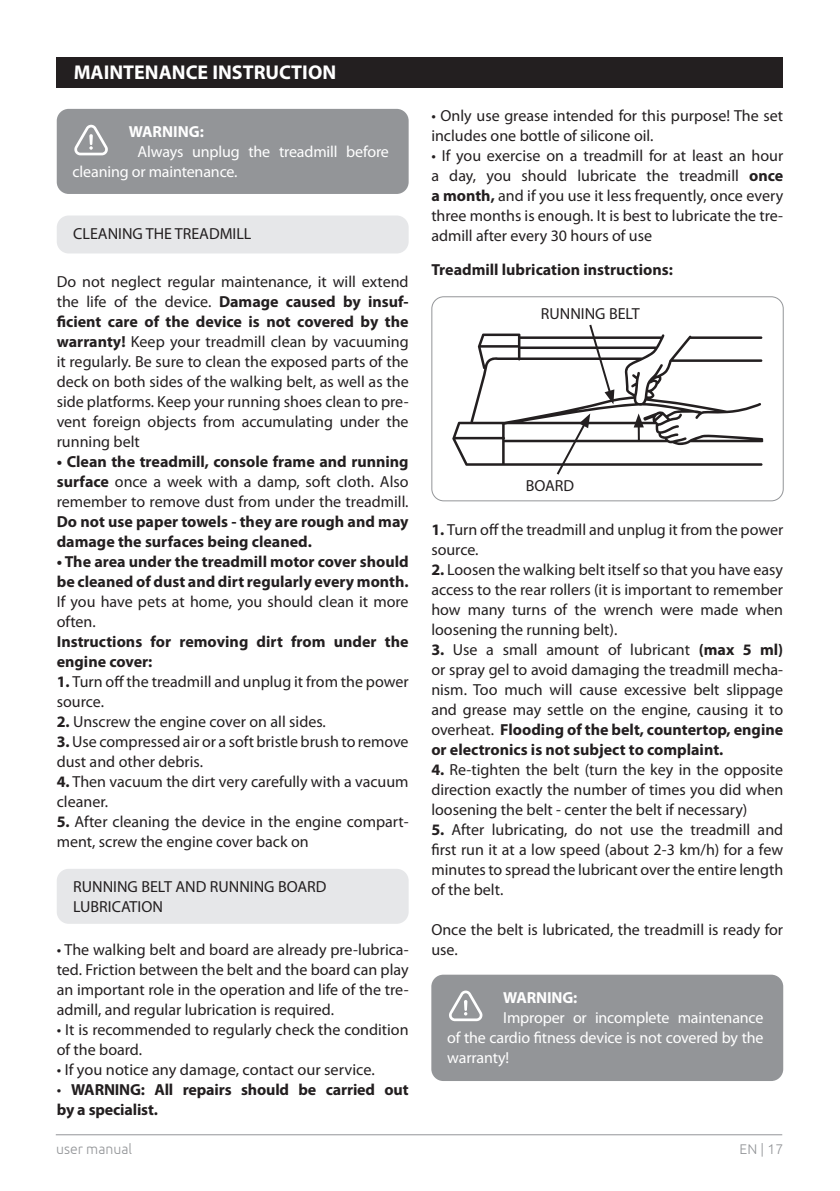
<style>
.page{position:relative;width:840px;height:1191px;background:#fff}
.page>*{position:absolute;margin:0;border:0;box-sizing:border-box;transform-origin:0 0}
.t1{font:700 20px "Myriad Pro";color:#fff}
.t2{font:16px/20px "Myriad Pro";color:#231f20}
.t3{font:700 16px/20px "Myriad Pro";color:#231f20;text-align:justify}
.t4{font:16px/20px "Myriad Pro";letter-spacing:-.01em;color:#fff}
.t5{font:700 16px "Myriad Pro";letter-spacing:-.01em;color:#fff}
.t6{font:300 14px "Ubuntu";color:#939598}
.s1{font-weight:700}
.s2{font-weight:400}
</style>
<div class="page">
<hr style="left:56px;top:1134px;width:725px;height:1px;background:#939598">
<div style="left:57px;top:57px;width:725px;height:30px;background:#231f20"></div>
<div style="left:57px;top:109px;width:351px;height:85px;background:#939598;border-radius:12px"></div>
<div style="left:431px;top:974px;width:351px;height:107px;background:#939598;border-radius:12px"></div>
<svg style="left:74px;top:125px;width:34px;height:30px"></svg>
<svg style="left:449px;top:990px;width:33px;height:31px"></svg>
<div style="left:57px;top:215px;width:351px;height:38px;background:#e6e7e9;border-radius:12px"></div>
<div style="left:57px;top:869px;width:351px;height:54px;background:#e6e7e9;border-radius:12px"></div>
<div style="left:431px;top:296px;width:352px;height:205px;border:1px solid #939598;border-radius:12px"></div>
<svg style="left:452px;top:333px;width:310px;height:133px"></svg>
<svg style="left:554px;top:413px;width:36px;height:62px"></svg>
<svg style="left:633px;top:413px;width:10px;height:28px"></svg>
<svg style="left:587px;top:324px;width:27px;height:80px"></svg>
<p class="t1" style="left:74px;top:59px;width:264px">MAINTENANCE INSTRUCTION</p>
<p class="t5" style="left:129px;top:121px;width:77px">WARNING:</p>
<p class="t4" style="left:73px;top:141px;width:318px;text-indent:65px">Always unplug the treadmill before cleaning or maintenance.</p>
<p class="t2" style="left:73px;top:223px;width:180px">CLEANING THE TREADMILL</p>
<p class="t2" style="left:57px;top:271px;width:353px;text-align:justify">Do not neglect regular maintenance, it will extend the life of the device. <span class="s1">Damage caused by insuf&shy;ficient care of the device is not covered by the warranty!</span> Keep your treadmill clean by vacuuming it regularly. Be sure to clean the exposed parts of the deck on both sides of the walking belt, as well as the side platforms. Keep your running shoes clean to pre&shy;vent foreign objects from accumulating under the running belt</p>
<p class="t3" style="left:57px;top:451px;width:353px">• Clean the treadmill, console frame and running surface <span class="s2">once a week with a damp, soft cloth. Also remember to remove dust from under the treadmill.<br></span>Do not use paper towels - they are rough and may damage the surfaces being cleaned.</p>
<p class="t3" style="left:57px;top:551px;width:353px">• The area under the treadmill motor cover should be cleaned of dust and dirt regularly every month.<br><span class="s2">If you have pets at home, you should clean it more often.</span></p>
<p class="t3" style="left:57px;top:631px;width:353px">Instructions for removing dirt from under the engine cover:</p>
<p class="t2" style="left:57px;top:671px;width:353px"><span class="s1">1.</span> Turn off the treadmill and unplug it from the power source.</p>
<p class="t2" style="left:57px;top:711px;width:270px"><span class="s1">2.</span> Unscrew the engine cover on all sides.</p>
<p class="t2" style="left:57px;top:731px;width:353px"><span class="s1">3.</span> Use compressed air or a soft bristle brush to remove dust and other debris.</p>
<p class="t2" style="left:57px;top:771px;width:353px"><span class="s1">4.</span> Then vacuum the dirt very carefully with a vacuum cleaner.</p>
<p class="t2" style="left:57px;top:811px;width:353px"><span class="s1">5.</span> After cleaning the device in the engine compart&shy;ment, screw the engine cover back on</p>
<p class="t2" style="left:73px;top:876px;width:255px">RUNNING BELT AND RUNNING BOARD<br>LUBRICATION</p>
<p class="t2" style="left:57px;top:939px;width:353px;text-align:justify">• The walking belt and board are already pre-lubrica&shy;ted. Friction between the belt and the board can play an important role in the operation and life of the tre&shy;admill, and regular lubrication is required.</p>
<p class="t2" style="left:57px;top:1019px;width:353px">• It is recommended to regularly check the condition of the board.</p>
<p class="t2" style="left:57px;top:1059px;width:319px">• If you notice any damage, contact our service.</p>
<p class="t3" style="left:57px;top:1078px;width:353px"><span class="s2">•</span> WARNING: All repairs should be carried out by a specialist.</p>
<p class="t2" style="left:431px;top:105px;width:353px">• Only use grease intended for this purpose! The set includes one bottle of silicone oil.</p>
<p class="t2" style="left:431px;top:145px;width:353px;text-align:justify">• If you exercise on a treadmill for at least an hour a day, you should lubricate the treadmill <span class="s1">once a month,</span> and if you use it less frequently, once every three months is enough. It is best to lubricate the tre&shy;admill after every 30 hours of use</p>
<p class="t3" style="left:431px;top:259px;width:243px">Treadmill lubrication instructions:</p>
<p class="t2" style="left:540px;top:303px;width:100px">RUNNING BELT</p>
<p class="t2" style="left:525px;top:476px;width:50px">BOARD</p>
<p class="t2" style="left:431px;top:519px;width:353px"><span class="s1">1.</span> Turn off the treadmill and unplug it from the power source.</p>
<p class="t2" style="left:431px;top:559px;width:353px;text-align:justify"><span class="s1">2.</span> Loosen the walking belt itself so that you have easy access to the rear rollers (it is important to remember how many turns of the wrench were made when loosening the running belt).</p>
<p class="t2" style="left:431px;top:639px;width:353px;text-align:justify"><span class="s1">3.</span> Use a small amount of lubricant <span class="s1">(max 5 ml) </span>or spray gel to avoid damaging the treadmill mecha&shy;nism. Too much will cause excessive belt slippage and grease may settle on the engine, causing it to overheat. <span class="s1">Flooding of the belt, countertop, engine or electronics is not subject to complaint.</span></p>
<p class="t2" style="left:431px;top:759px;width:353px;text-align:justify"><span class="s1">4.</span> Re-tighten the belt (turn the key in the opposite direction exactly the number of times you did when loosening the belt - center the belt if necessary)</p>
<p class="t2" style="left:431px;top:819px;width:353px;text-align:justify"><span class="s1">5.</span> After lubricating, do not use the treadmill and first run it at a low speed (about 2-3 km/h) for a few minutes to spread the lubricant over the entire length of the belt.</p>
<p class="t2" style="left:431px;top:919px;width:353px">Once the belt is lubricated, the treadmill is ready for use.</p>
<p class="t5" style="left:503px;top:986px;width:75px">WARNING:</p>
<p class="t4" style="left:447px;top:1007px;width:317px;text-align:justify;text-indent:56px">Improper or incomplete maintenance of the cardio fitness device is not covered by the warranty!</p>
<p class="t6" style="left:56px;top:1140px;width:77px">user manual</p>
<p class="t6" style="left:739px;top:1140px;width:45px">EN | 17</p>
</div>
